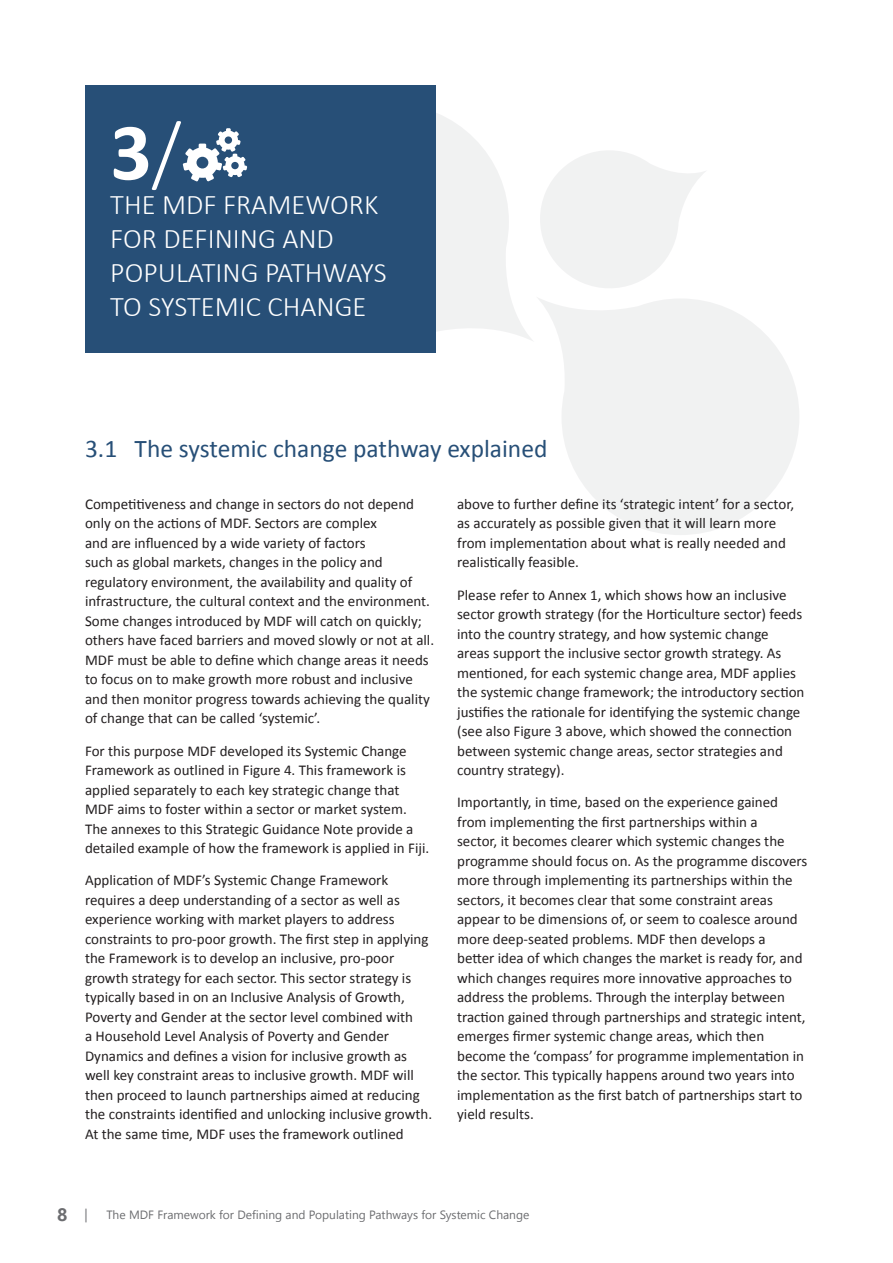
<style>
.page{position:relative;width:893px;height:1263px;background:#fff}
.page>*{position:absolute;margin:0;border:0;box-sizing:border-box;transform-origin:0 0}
.t1{font:700 81.75px "Calibri";color:#fff}
.t2{font:300 28.5px/34.2px "Calibri";color:#fff}
.Heading_2{font:25.5px "Calibri";color:#274f77}
.t3{font:700 18px "Segoe UI";color:#6c6d70}
.Body_Text_1{font:15px/19.5px "Calibri";color:#231f20}
.t4{font:12px "Segoe UI";color:#6c6d70}
.s1{font-weight:300}
.s2{font-weight:400;font-size:13.5px}
</style>
<div class="page">
<svg style="left:435px;top:103px;width:98px;height:239px;fill:#f1f2f2"></svg>
<svg style="left:538px;top:298px;width:261px;height:237px;fill:#f1f2f2"></svg>
<svg style="left:530px;top:141px;width:176px;height:157px"></svg>
<div style="left:85px;top:85px;width:350px;height:267px;background:#274f77"></div>
<svg style="left:183px;top:128px;width:64px;height:53px"></svg>
<p class="t1" style="left:110px;top:100px;width:72px">3<span class="s1">/</span></p>
<p class="t2" style="left:110px;top:187px;width:278px">THE MDF FRAMEWORK<br>FOR DEFINING AND<br>POPULATING PATHWAYS<br>TO SYSTEMIC CHANGE</p>
<p class="Heading_2" style="left:85px;top:432px;width:464px">3.1 The systemic change pathway explained</p>
<p class="Body_Text_1" style="left:85px;top:494px;width:351px">Competitiveness and change in sectors do not depend only on the actions of MDF. Sectors are complex<br>and are influenced by a wide variety of factors<br>such as global markets, changes in the policy and regulatory environment, the availability and quality of infrastructure, the cultural context and the environment.<br>Some changes introduced by MDF will catch on quickly; others have faced barriers and moved slowly or not at all.<br>MDF must be able to define which change areas it needs to focus on to make growth more robust and inclusive and then monitor progress towards achieving the quality of change that can be called ‘systemic’.</p>
<p class="Body_Text_1" style="left:85px;top:741px;width:346px">For this purpose MDF developed its Systemic Change Framework as outlined in Figure 4. This framework is applied separately to each key strategic change that MDF aims to foster within a sector or market system.<br>The annexes to this Strategic Guidance Note provide a detailed example of how the framework is applied in Fiji.</p>
<p class="Body_Text_1" style="left:85px;top:871px;width:349px">Application of MDF’s Systemic Change Framework requires a deep understanding of a sector as well as experience working with market players to address constraints to pro-poor growth. The first step in applying the Framework is to develop an inclusive, pro-poor growth strategy for each sector. This sector strategy is typically based in on an Inclusive Analysis of Growth, Poverty and Gender at the sector level combined with<br>a Household Level Analysis of Poverty and Gender Dynamics and defines a vision for inclusive growth as well key constraint areas to inclusive growth. MDF will then proceed to launch partnerships aimed at reducing the constraints identified and unlocking inclusive growth.<br>At the same time, MDF uses the framework outlined</p>
<p class="Body_Text_1" style="left:457px;top:494px;width:338px">above to further define its ‘strategic intent’ for a sector, as accurately as possible given that it will learn more from implementation about what is really needed and realistically feasible.</p>
<p class="Body_Text_1" style="left:457px;top:585px;width:349px">Please refer to Annex 1, which shows how an inclusive sector growth strategy (for the Horticulture sector) feeds into the country strategy, and how systemic change areas support the inclusive sector growth strategy. As mentioned, for each systemic change area, MDF applies the systemic change framework; the introductory section justifies the rationale for identifying the systemic change (see also Figure 3 above, which showed the connection between systemic change areas, sector strategies and country strategy).</p>
<p class="Body_Text_1" style="left:457px;top:793px;width:352px">Importantly, in time, based on the experience gained from implementing the first partnerships within a<br>sector, it becomes clearer which systemic changes the programme should focus on. As the programme discovers more through implementing its partnerships within the sectors, it becomes clear that some constraint areas appear to be dimensions of, or seem to coalesce around more deep-seated problems. MDF then develops a<br>better idea of which changes the market is ready for, and which changes requires more innovative approaches to address the problems. Through the interplay between traction gained through partnerships and strategic intent, emerges firmer systemic change areas, which then become the ‘compass’ for programme implementation in the sector. This typically happens around two years into implementation as the first batch of partnerships start to yield results.</p>
<p class="t3" style="left:57px;top:1200px;width:32px">8 <span class="s2">|</span></p>
<p class="t4" style="left:106px;top:1205px;width:425px">The MDF Framework for Defining and Populating Pathways for Systemic Change</p>
</div>
